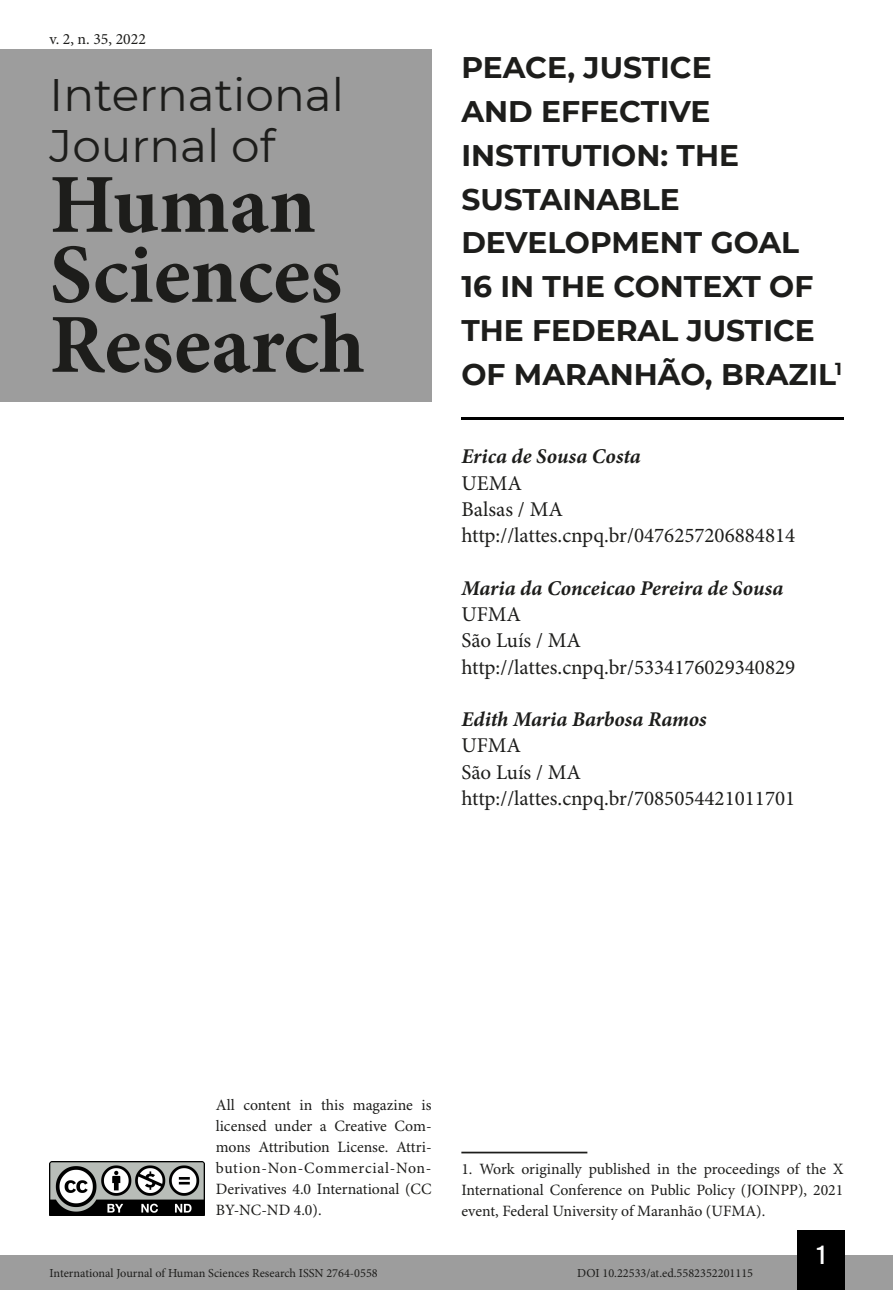
<style>
.page{position:relative;width:893px;height:1290px;background:#fff}
.page>*{position:absolute;margin:0;border:0;box-sizing:border-box;transform-origin:0 0}
.t1{font:700 84px/70px "Minion Pro";color:#1d1d1b}
.t2{font:45.5px/50.8px "Montserrat";color:#1d1d1b}
.t3{font:700 29.75px/43.8px "Montserrat";color:#1d1d1b}
.t4{font:26.25px "Bebas Kai";color:#fff}
.t5{font:21px/26.2px "Minion Pro";color:#1d1d1b}
.t6{font:italic 700 21px "Minion Pro";color:#1d1d1b}
.t7{font:15.75px/21px "Minion Pro";color:#1d1d1b;text-align:justify}
.t8{font:12.25px "Minion Pro";color:#1d1d1b}
</style>
<div class="page">
<div style="left:0;top:1255px;width:893px;height:35px;background:#9d9d9d"></div>
<div style="left:797px;top:1230px;width:48px;height:60px;background:#000"></div>
<img style="left:50px;top:1161px;width:154px;height:54px">
<div style="left:0;top:50px;width:432px;height:352px;background:#9d9d9d"></div>
<hr style="left:461px;top:417px;width:382px;height:2px;background:#000">
<hr style="left:461px;top:1151px;width:126px;height:2px;background:#1d1d1b">
<p class="t7" style="left:50px;top:29px;width:98px">v. 2, n. 35, 2022</p>
<h2 class="t2" style="left:50px;top:68px;width:296px">International<br>Journal of</h2>
<h1 class="t1" style="left:50px;top:169px;width:317px">Human<br>Sciences<br>Research</h1>
<h3 class="t3" style="left:461px;top:44px;width:382px">PEACE, JUSTICE<br>AND EFFECTIVE<br>INSTITUTION: THE<br>SUSTAINABLE<br>DEVELOPMENT GOAL<br>16 IN THE CONTEXT OF<br>THE FEDERAL JUSTICE<br>OF MARANHÃO, BRAZIL<sup>1</sup></h3>
<h3 class="t6" style="left:461px;top:442px;width:181px">Erica de Sousa Costa</h3>
<h3 class="t5" style="left:461px;top:471px;width:335px">UEMA<br>Balsas / MA http://lattes.cnpq.br/0476257206884814</h3>
<h3 class="t6" style="left:461px;top:573px;width:323px">Maria da Conceicao Pereira de Sousa</h3>
<h3 class="t5" style="left:461px;top:602px;width:335px">UFMA<br>São Luís / MA http://lattes.cnpq.br/5334176029340829</h3>
<h3 class="t6" style="left:461px;top:704px;width:247px">Edith Maria Barbosa Ramos</h3>
<h3 class="t5" style="left:461px;top:733px;width:335px">UFMA<br>São Luís / MA http://lattes.cnpq.br/7085054421011701</h3>
<p class="t7" style="left:216px;top:1095px;width:217px">All content in this magazine is licensed under a Creative Com&shy;mons Attribution License. Attri&shy;bution-Non-Commercial-Non-Derivatives 4.0 International (CC BY-NC-ND 4.0).</p>
<p class="t7" style="left:461px;top:1158px;width:383px">1. Work originally published in the proceedings of the X International Conference on Public Policy (JOINPP), 2021 event, Federal University of Maranhão (UFMA).</p>
<h3 class="t4" style="left:817px;top:1241px;width:10px">1</h3>
<p class="t8" style="left:50px;top:1266px;width:330px">International Journal of Human Sciences Research ISSN 2764-0558</p>
<p class="t8" style="left:577px;top:1266px;width:177px">DOI 10.22533/at.ed.5582352201115</p>
</div>
